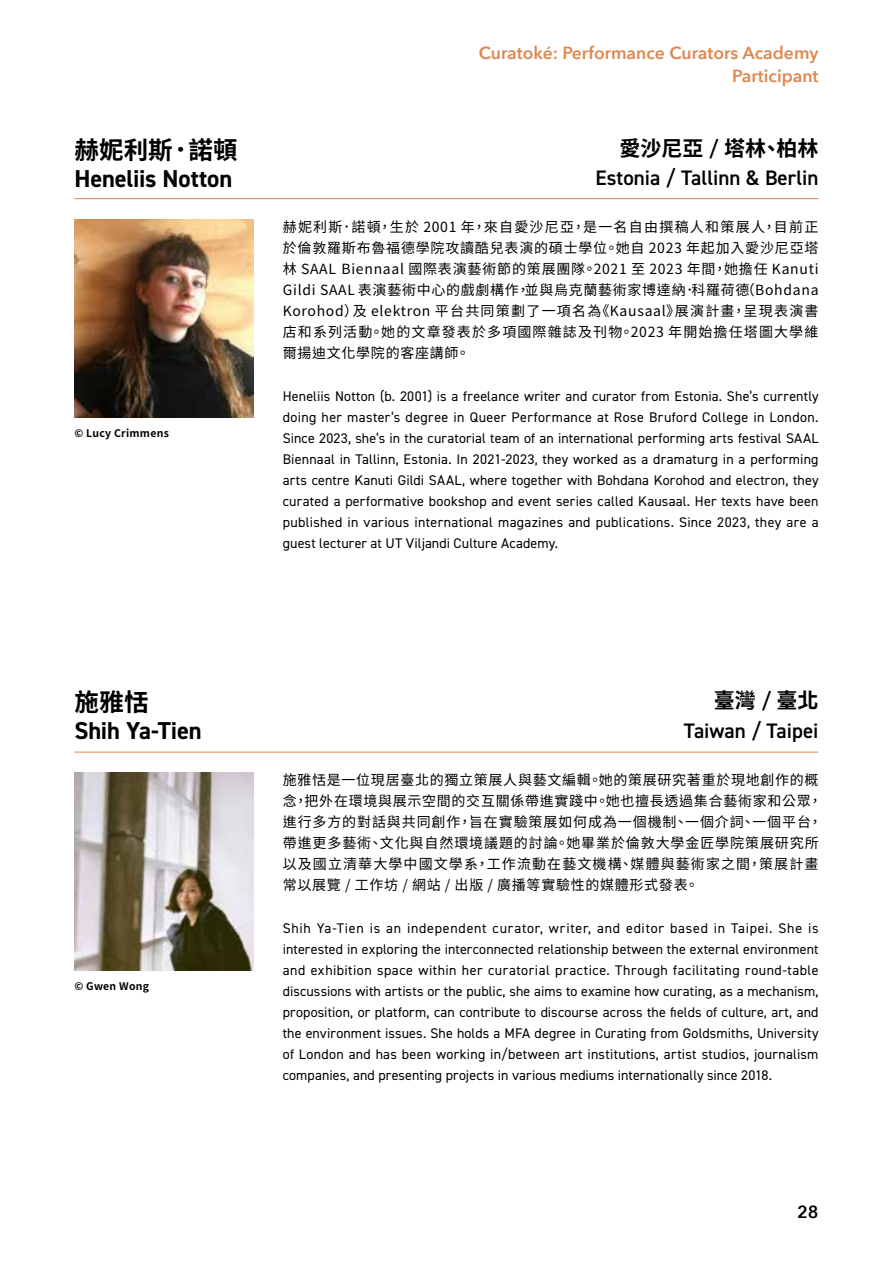
<style>
.page{position:relative;width:893px;height:1265px;background:#fff}
.page>*{position:absolute;margin:0;border:0;box-sizing:border-box;transform-origin:0 0}
.t1{font:700 24.5px "DIN2014";letter-spacing:-.005em;color:#000}
.t2{font:700 24.5px "Noto Sans CJ Ktc";letter-spacing:.005em;color:#000}
.t3{font:600 21px "DIN2014";color:#000}
.t4{font:700 21px "Noto Sans CJ Ktc";color:#000}
.t5{font:600 17.5px "Avenir Next";color:#df864e}
.t6{font:600 17.5px "Avenir Next";color:#000}
.t7{font:14px/21px "DIN2014";letter-spacing:.005em;color:#000;text-align:justify}
.t8{font:14px/21px "Noto Sans CJ Ktc";letter-spacing:.065em;color:#000;text-align:justify}
.t9{font:700 10.5px "Noto Sans CJ Ktc";letter-spacing:.025em;color:#000}
.s1{font-family:"DIN2014";font-weight:600}
</style>
<div class="page">
<img style="left:74px;top:219px;width:179px;height:199px">
<hr style="left:74px;top:198px;width:745px;height:1px;background:#df864e">
<img style="left:74px;top:772px;width:179px;height:199px">
<hr style="left:74px;top:752px;width:745px;height:1px;background:#df864e">
<h1 class="t2" style="left:74px;top:136px;width:165px">赫妮利斯．諾頓</h1>
<h1 class="t1" style="left:74px;top:162px;width:159px">Heneliis Notton</h1>
<p class="t9" style="left:74px;top:427px;width:96px">© Lucy Crimmens</p>
<p class="t5" style="left:479px;top:38px;width:341px">Curatoké: Performance Curators Academy</p>
<p class="t5" style="left:732px;top:61px;width:88px">Participant</p>
<h2 class="t4" style="left:619px;top:136px;width:201px">愛沙尼亞 <span class="s1">/</span> 塔林、柏林</h2>
<h2 class="t3" style="left:596px;top:164px;width:224px">Estonia / Tallinn &amp; Berlin</h2>
<p class="t8" style="left:283px;top:216px;width:537px">赫妮利斯．諾頓，生於 2001 年，來自愛沙尼亞，是一名自由撰稿人和策展人，目前正於倫敦羅斯布魯福德學院攻讀酷兒表演的碩士學位。她自 2023 年起加入愛沙尼亞塔林 SAAL Biennaal 國際表演藝術節的策展團隊。2021 至 2023 年間，她擔任 Kanuti Gildi SAAL 表演藝術中心的戲劇構作，並與烏克蘭藝術家博達納．科羅荷德（Bohdana Korohod）及 elektron 平台共同策劃了一項名為《Kausaal》展演計畫，呈現表演書店和系列活動。她的文章發表於多項國際雜誌及刊物。2023 年開始擔任塔圖大學維爾揚迪文化學院的客座講師。</p>
<p class="t7" style="left:283px;top:385px;width:537px">Heneliis Notton (b. 2001) is a freelance writer and curator from Estonia. She’s currently doing her master’s degree in Queer Performance at Rose Bruford College in London.<br>Since 2023, she’s in the curatorial team of an international performing arts festival SAAL Biennaal in Tallinn, Estonia. In 2021-2023, they worked as a dramaturg in a performing arts centre Kanuti Gildi SAAL, where together with Bohdana Korohod and electron, they curated a performative bookshop and event series called Kausaal. Her texts have been published in various international magazines and publications. Since 2023, they are a guest lecturer at UT Viljandi Culture Academy.</p>
<h1 class="t2" style="left:74px;top:689px;width:76px">施雅恬</h1>
<h1 class="t1" style="left:74px;top:715px;width:129px">Shih Ya-Tien</h1>
<p class="t9" style="left:74px;top:980px;width:76px">© Gwen Wong</p>
<h2 class="t4" style="left:714px;top:689px;width:106px">臺灣 <span class="s1">/</span> 臺北</h2>
<h2 class="t3" style="left:684px;top:717px;width:136px">Taiwan / Taipei</h2>
<p class="t8" style="left:283px;top:769px;width:541px;text-align:left">施雅恬是一位現居臺北的獨立策展⼈與藝文編輯。她的策展研究著重於現地創作的概念，把外在環境與展示空間的交互關係帶進實踐中。她也擅長透過集合藝術家和公眾，進行多方的對話與共同創作，旨在實驗策展如何成為一個機制、一個介詞、一個平台，帶進更多藝術、文化與自然環境議題的討論。她畢業於倫敦大學金匠學院策展研究所以及國立清華大學中國文學系，工作流動在藝文機構、媒體與藝術家之間，策展計畫常以展覽 / 工作坊 / 網站 / 出版 / 廣播等實驗性的媒體形式發表。</p>
<p class="t7" style="left:283px;top:917px;width:537px">Shih Ya-Tien is an independent curator, writer, and editor based in Taipei. She is interested in exploring the interconnected relationship between the external environment and exhibition space within her curatorial practice. Through facilitating round-table discussions with artists or the public, she aims to examine how curating, as a mechanism, proposition, or platform, can contribute to discourse across the fields of culture, art, and the environment issues. She holds a MFA degree in Curating from Goldsmiths, University of London and has been working in/between art institutions, artist studios, journalism companies, and presenting projects in various mediums internationally since 2018.</p>
<p class="t6" style="left:797px;top:1197px;width:23px">28</p>
</div>
